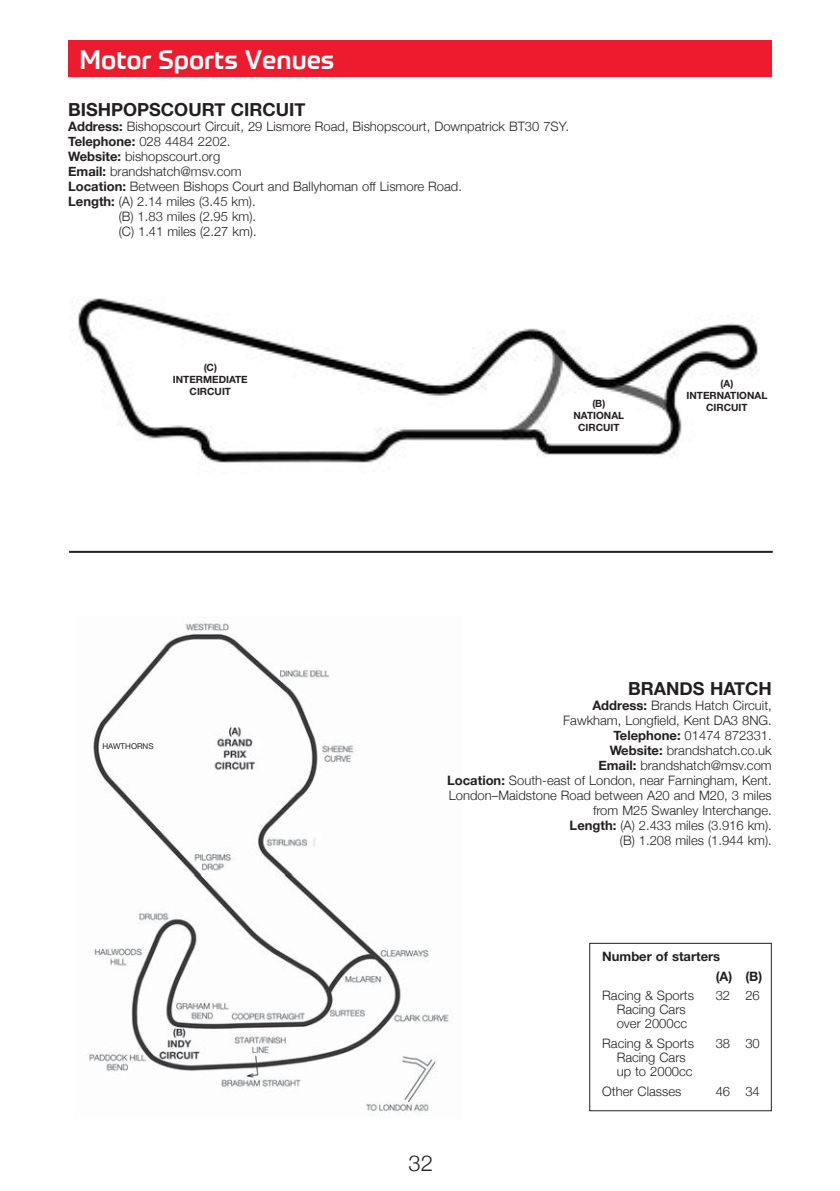
<style>
.page{position:relative;width:840px;height:1191px;background:#fff}
.page>*{position:absolute;margin:0;border:0;box-sizing:border-box;transform-origin:0 0}
.t1{font:500 26px "Prometo";color:#fff}
.t2{font:300 22px "Helvetica Neue";color:#231f20}
.t3{font:700 18px "Helvetica Neue";color:#231f20}
.t4{font:300 13px/15px "Helvetica Neue";color:#231f20}
.t5{font:700 13px "Helvetica Neue";color:#231f20}
.t6{font:700 10px/12px "Helvetica Neue";color:#231f20;text-align:center}
.t7{font:8px "Helvetica Neue";color:#231f20}
.s1{font-weight:700}
</style>
<div class="page">
<div style="left:68px;top:40px;width:703px;height:37px;background:#ed1b2e"></div>
<img style="left:89px;top:622px;width:360px;height:490px">
<hr style="left:69px;top:551px;width:703px;height:2px;background:#231f20">
<div style="left:589px;top:943px;width:182px;height:168px;border:1px solid #231f20"></div>
<img style="left:78px;top:298px;width:681px;height:165px">
<div style="left:165px;top:361px;width:90px;height:40px;background:#fff"></div>
<div style="left:562px;top:398px;width:73px;height:40px;background:#fff"></div>
<div style="left:681px;top:378px;width:90px;height:39px;background:#fff"></div>
<p class="t1" style="left:79px;top:42px;width:256px">Motor Sports Venues</p>
<p class="t3" style="left:68px;top:99px;width:239px">BISHPOPSCOURT CIRCUIT</p>
<p class="t4" style="left:68px;top:119px;width:502px"><span class="s1">Address:</span> Bishopscourt Circuit, 29 Lismore Road, Bishopscourt, Downpatrick BT30 7SY.</p>
<p class="t4" style="left:68px;top:134px;width:164px"><span class="s1">Telephone:</span> 028 4484 2202.</p>
<p class="t4" style="left:68px;top:149px;width:154px"><span class="s1">Website:</span> bishopscourt.org</p>
<p class="t4" style="left:68px;top:164px;width:175px"><span class="s1">Email:</span> brandshatch@msv.com</p>
<p class="t4" style="left:68px;top:179px;width:395px"><span class="s1">Location:</span> Between Bishops Court and Ballyhoman off Lismore Road.</p>
<p class="t4" style="left:68px;top:194px;width:189px"><span class="s1">Length:</span> (A) 2.14 miles (3.45 km).</p>
<p class="t4" style="left:119px;top:209px;width:139px">(B) 1.83 miles (2.95 km).</p>
<p class="t4" style="left:119px;top:224px;width:139px">(C) 1.41 miles (2.27 km).</p>
<p class="t6" style="left:173px;top:362px;width:76px">(C)<br>INTERMEDIATE<br>CIRCUIT</p>
<p class="t6" style="left:573px;top:399px;width:52px">(B)<br>NATIONAL<br>CIRCUIT</p>
<p class="t6" style="left:686px;top:378px;width:82px">(A)<br>INTERNATIONAL<br>CIRCUIT</p>
<p class="t7" style="left:102px;top:743px;width:53px">HAWTHORNS</p>
<p class="t3" style="left:628px;top:677px;width:145px">BRANDS HATCH</p>
<p class="t4" style="left:447px;top:697px;width:326px;text-align:right"><span class="s1">Address:</span> Brands Hatch Circuit,<br>Fawkham, Longfield, Kent DA3 8NG.<br><span class="s1">Telephone:</span> 01474 872331.<br><span class="s1">Website:</span> brandshatch.co.uk<br><span class="s1">Email:</span> brandshatch@msv.com<br><span class="s1">Location:</span> South-east of London, near Farningham, Kent.<br>London–Maidstone Road between A20 and M20, 3 miles from M25 Swanley Interchange.<br><span class="s1">Length:</span> (A) 2.433 miles (3.916 km).<br>(B) 1.208 miles (1.944 km).</p>
<p class="t2" style="left:408px;top:1149px;width:26px">32</p>
<p class="t5" style="left:602px;top:952px;width:119px">Number of starters</p>
<p class="t5" style="left:715px;top:971px;width:48px">(A) (B)</p>
<p class="t4" style="left:602px;top:988px;width:93px">Racing &amp; Sports</p>
<p class="t4" style="left:715px;top:988px;width:46px">32 26</p>
<p class="t4" style="left:616px;top:1002px;width:72px;line-height:14px">Racing Cars over 2000cc</p>
<p class="t4" style="left:602px;top:1035px;width:93px">Racing &amp; Sports</p>
<p class="t4" style="left:715px;top:1035px;width:46px">38 30</p>
<p class="t4" style="left:616px;top:1050px;width:77px;line-height:14px">Racing Cars up to 2000cc</p>
<p class="t4" style="left:602px;top:1083px;width:81px">Other Classes</p>
<p class="t4" style="left:715px;top:1083px;width:46px">46 34</p>
</div>
